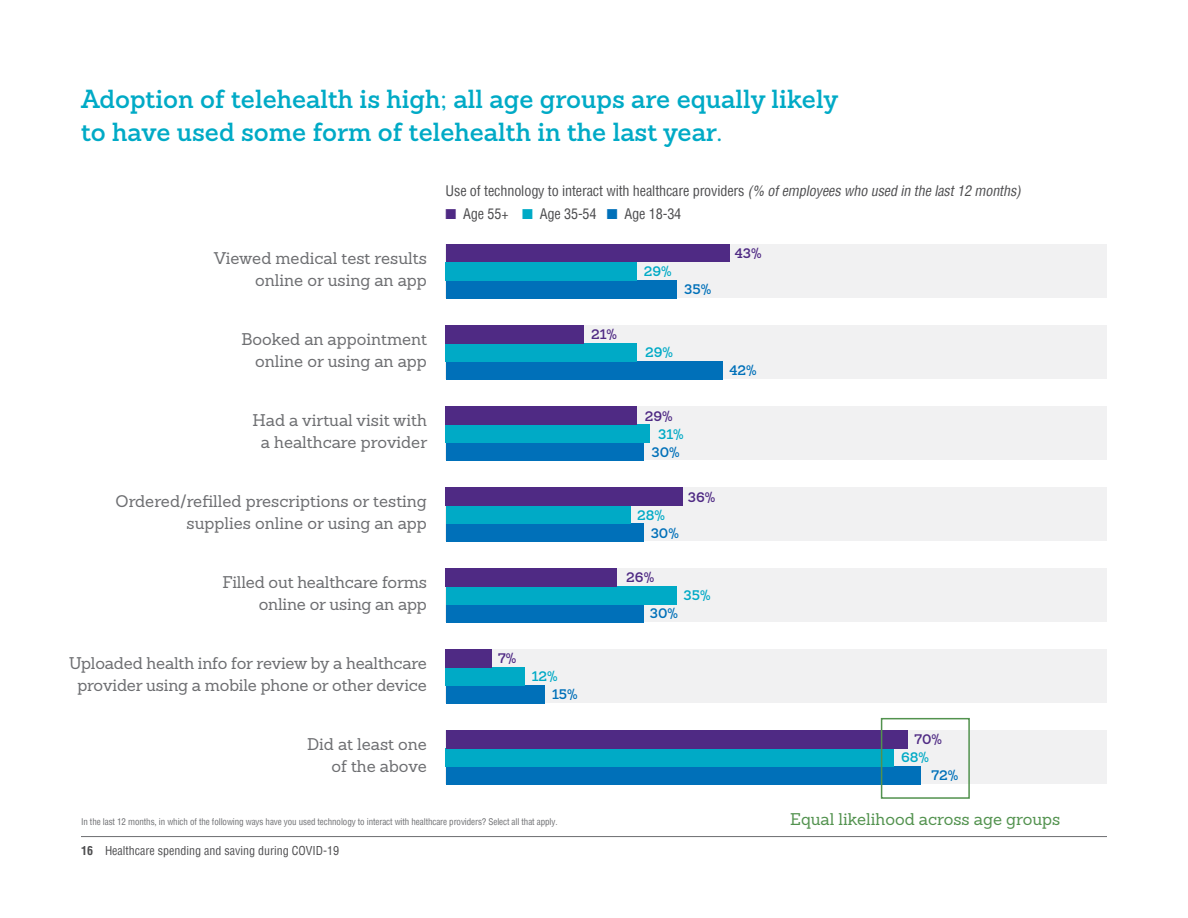
<style>
.page{position:relative;width:1188px;height:918px;background:#fff}
.page>*{position:absolute;margin:0;border:0;box-sizing:border-box;transform-origin:0 0}
.t1{font:600 25.5px/33px "Sanchez Slab";color:#00aac6}
.t2{font:16.5px/22.5px "Sanchez Slab";color:#6d6e71;text-align:right}
.t3{font:16.5px "Sanchez Slab";color:#52924e}
.t4{font:condensed 14.25px "Helvetica";letter-spacing:-.01em;color:#4d4d4f}
.t5{font:600 13.5px "Sanchez Slab";color:#00aac6}
.t6{font:600 13.5px "Sanchez Slab";color:#0070b9}
.t7{font:600 13.5px "Sanchez Slab";color:#4f2a84}
.t8{font:condensed 12px "Helvetica";color:#4d4d4f}
.t9{font:condensed 9px "Helvetica";letter-spacing:-.01em;color:#6d6e71}
.s1{font-style:italic}
.s2{color:#4f2a84}
.s3{color:#00aac6}
.s4{color:#0070b9}
.s5{font-family:"Helvetica LT Std";font-weight:700}
</style>
<div class="page">
<hr style="left:81px;top:836px;width:1026px;height:1px;background:#6d6e71">
<div style="left:446px;top:730px;width:661px;height:18px;background:#f1f1f2"></div>
<div style="left:446px;top:748px;width:661px;height:18px;background:#f1f1f2"></div>
<div style="left:446px;top:766px;width:661px;height:18px;background:#f1f1f2"></div>
<div style="left:446px;top:766px;width:474px;height:18px;background:#0070b9"></div>
<div style="left:446px;top:748px;width:448px;height:18px;background:#00aac6"></div>
<div style="left:446px;top:730px;width:461px;height:18px;background:#4f2a84"></div>
<div style="left:881px;top:718px;width:89px;height:81px;border:2px solid #52924e"></div>
<div style="left:446px;top:649px;width:661px;height:18px;background:#f1f1f2"></div>
<div style="left:446px;top:667px;width:661px;height:18px;background:#f1f1f2"></div>
<div style="left:446px;top:685px;width:661px;height:18px;background:#f1f1f2"></div>
<div style="left:446px;top:685px;width:99px;height:18px;background:#0070b9"></div>
<div style="left:446px;top:667px;width:79px;height:18px;background:#00aac6"></div>
<div style="left:446px;top:649px;width:46px;height:18px;background:#4f2a84"></div>
<div style="left:446px;top:568px;width:661px;height:18px;background:#f1f1f2"></div>
<div style="left:446px;top:586px;width:661px;height:18px;background:#f1f1f2"></div>
<div style="left:446px;top:604px;width:661px;height:18px;background:#f1f1f2"></div>
<div style="left:446px;top:604px;width:198px;height:18px;background:#0070b9"></div>
<div style="left:446px;top:586px;width:231px;height:18px;background:#00aac6"></div>
<div style="left:446px;top:568px;width:171px;height:18px;background:#4f2a84"></div>
<div style="left:446px;top:487px;width:661px;height:18px;background:#f1f1f2"></div>
<div style="left:446px;top:505px;width:661px;height:18px;background:#f1f1f2"></div>
<div style="left:446px;top:523px;width:661px;height:18px;background:#f1f1f2"></div>
<div style="left:446px;top:523px;width:198px;height:18px;background:#0070b9"></div>
<div style="left:446px;top:505px;width:184px;height:18px;background:#00aac6"></div>
<div style="left:446px;top:487px;width:237px;height:18px;background:#4f2a84"></div>
<div style="left:446px;top:406px;width:661px;height:18px;background:#f1f1f2"></div>
<div style="left:446px;top:424px;width:661px;height:18px;background:#f1f1f2"></div>
<div style="left:446px;top:442px;width:661px;height:18px;background:#f1f1f2"></div>
<div style="left:446px;top:442px;width:198px;height:18px;background:#0070b9"></div>
<div style="left:446px;top:424px;width:204px;height:18px;background:#00aac6"></div>
<div style="left:446px;top:406px;width:191px;height:18px;background:#4f2a84"></div>
<div style="left:446px;top:325px;width:661px;height:18px;background:#f1f1f2"></div>
<div style="left:446px;top:343px;width:661px;height:18px;background:#f1f1f2"></div>
<div style="left:446px;top:361px;width:661px;height:18px;background:#f1f1f2"></div>
<div style="left:446px;top:361px;width:277px;height:18px;background:#0070b9"></div>
<div style="left:446px;top:343px;width:191px;height:18px;background:#00aac6"></div>
<div style="left:446px;top:325px;width:138px;height:18px;background:#4f2a84"></div>
<div style="left:446px;top:244px;width:661px;height:18px;background:#f1f1f2"></div>
<div style="left:446px;top:262px;width:661px;height:18px;background:#f1f1f2"></div>
<div style="left:446px;top:280px;width:661px;height:18px;background:#f1f1f2"></div>
<div style="left:446px;top:280px;width:231px;height:18px;background:#0070b9"></div>
<div style="left:446px;top:262px;width:191px;height:18px;background:#00aac6"></div>
<div style="left:446px;top:244px;width:283px;height:18px;background:#4f2a84"></div>
<h1 class="t1" style="left:81px;top:82px;width:759px">Adoption of telehealth is high; all age groups are equally likely to have used some form of telehealth in the last year.</h1>
<p class="t4" style="left:446px;top:182px;width:580px">Use of technology to interact with healthcare providers <span class="s1">(% ofemployeeswho used in thelast12 months)</span></p>
<p class="t4" style="left:446px;top:204px;width:237px"><span class="s2">■</span> Age 55+ <span class="s3">■</span> Age 35-54 <span class="s4">■</span> Age 18-34</p>
<p class="t2" style="left:214px;top:246px;width:214px">Viewed medical test results online or using an app</p>
<p class="t5" style="left:644px;top:262px;width:30px">29%</p>
<p class="t6" style="left:684px;top:280px;width:29px">35%</p>
<p class="t7" style="left:735px;top:244px;width:29px">43%</p>
<p class="t2" style="left:241px;top:327px;width:187px">Booked an appointment online or using an app</p>
<p class="t7" style="left:591px;top:325px;width:28px">21%</p>
<p class="t5" style="left:645px;top:343px;width:30px">29%</p>
<p class="t6" style="left:729px;top:361px;width:29px">42%</p>
<p class="t2" style="left:253px;top:408px;width:176px;text-align:center">Had a virtual visit with a healthcare provider</p>
<p class="t7" style="left:645px;top:407px;width:30px">29%</p>
<p class="t5" style="left:658px;top:425px;width:27px">31%</p>
<p class="t6" style="left:652px;top:443px;width:30px">30%</p>
<p class="t2" style="left:116px;top:489px;width:313px">Ordered/refilled prescriptions or testing supplies online or using an app</p>
<p class="t5" style="left:637px;top:506px;width:29px">28%</p>
<p class="t6" style="left:651px;top:524px;width:30px">30%</p>
<p class="t7" style="left:688px;top:488px;width:29px">36%</p>
<p class="t2" style="left:222px;top:570px;width:206px">Filled out healthcare forms online or using an app</p>
<p class="t7" style="left:626px;top:568px;width:30px">26%</p>
<p class="t5" style="left:684px;top:586px;width:29px">35%</p>
<p class="t6" style="left:650px;top:604px;width:30px">30%</p>
<p class="t2" style="left:69px;top:651px;width:359px;text-align:center">Uploaded health info for review by a healthcare provider using a mobile phone or other device</p>
<p class="t7" style="left:498px;top:649px;width:20px">7%</p>
<p class="t5" style="left:532px;top:667px;width:28px">12%</p>
<p class="t6" style="left:552px;top:685px;width:27px">15%</p>
<p class="t2" style="left:307px;top:732px;width:121px">Did at least one of the above</p>
<p class="t7" style="left:915px;top:730px;width:29px">70%</p>
<p class="t5" style="left:901px;top:748px;width:30px">68%</p>
<p class="t6" style="left:931px;top:766px;width:28px">72%</p>
<p class="t3" style="left:790px;top:808px;width:272px">Equal likelihood across age groups</p>
<p class="t9" style="left:81px;top:816px;width:478px">In the last 12 months, in which of the following ways have you used technology to interact with healthcare providers? Select all that apply.</p>
<p class="t8" style="left:81px;top:843px;width:260px"><span class="s5">16</span> Healthcare spending and saving during COVID-19</p>
</div>
